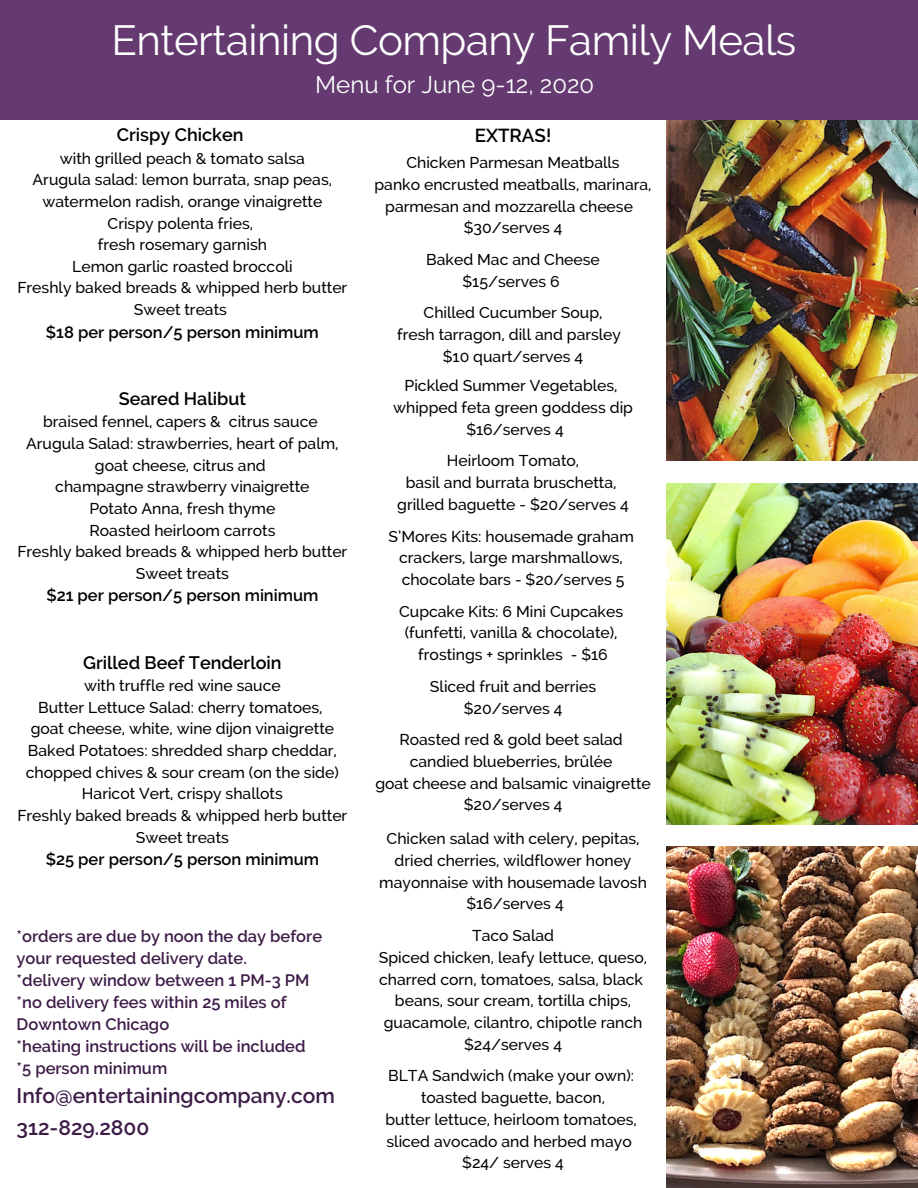
<style>
.page{position:relative;width:918px;height:1188px;background:#fff}
.page>*{position:absolute;margin:0;border:0;box-sizing:border-box;transform-origin:0 0}
.t1{font:42px "Raleway";letter-spacing:-.01em;color:#fff}
.t2{font:24px "Raleway";color:#fff}
.t3{font:600 21px/32.1px "Raleway";color:#3d1b47}
.t4{font:600 18.75px "Raleway";color:#000}
.t5{font:600 18px "Raleway";color:#000}
.t6{font:600 16.5px/21.9px "Raleway";color:#3d1b47}
.t7{font:600 16.5px "Raleway";color:#000}
.t8{font:500 15.75px/21.8px "Raleway";color:#000;text-align:center}
</style>
<div class="page">
<img style="left:666px;top:120px;width:252px;height:341px">
<img style="left:666px;top:483px;width:252px;height:341px">
<img style="left:666px;top:847px;width:252px;height:341px">
<div style="left:0;top:0;width:918px;height:120px;background:#643a71"></div>
<h1 class="t1" style="left:111px;top:16px;width:687px">Entertaining Company Family Meals</h1>
<h2 class="t2" style="left:315px;top:71px;width:281px">Menu for June 9-12, 2020</h2>
<p class="t5" style="left:117px;top:124px;width:128px">Crispy Chicken</p>
<p class="t8" style="left:17px;top:147px;width:331px">with grilled peach &amp; tomato salsa<br>Arugula salad: lemon burrata, snap peas, watermelon radish, orange vinaigrette<br>Crispy polenta fries,<br>fresh rosemary garnish<br>Lemon garlic roasted broccoli<br>Freshly baked breads &amp; whipped herb butter<br>Sweet treats</p>
<p class="t7" style="left:46px;top:322px;width:274px">$18 per person/5 person minimum</p>
<p class="t5" style="left:119px;top:388px;width:129px">Seared Halibut</p>
<p class="t8" style="left:17px;top:411px;width:331px">braised fennel, capers &amp; citrus sauce<br>Arugula Salad: strawberries, heart of palm, goat cheese, citrus and<br>champagne strawberry vinaigrette<br>Potato Anna, fresh thyme<br>Roasted heirloom carrots<br>Freshly baked breads &amp; whipped herb butter<br>Sweet treats</p>
<p class="t7" style="left:46px;top:586px;width:274px">$21 per person/5 person minimum</p>
<p class="t5" style="left:83px;top:652px;width:200px">Grilled Beef Tenderloin</p>
<p class="t8" style="left:17px;top:675px;width:331px">with truffle red wine sauce<br>Butter Lettuce Salad: cherry tomatoes,<br>goat cheese, white, wine dijon vinaigrette Baked Potatoes: shredded sharp cheddar, chopped chives &amp; sour cream (on the side)<br>Haricot Vert, crispy shallots<br>Freshly baked breads &amp; whipped herb butter Sweet treats</p>
<p class="t7" style="left:46px;top:850px;width:275px">$25 per person/5 person minimum</p>
<p class="t6" style="left:17px;top:926px;width:307px">*orders are due by noon the day before your requested delivery date.<br>*delivery window between 1 PM-3 PM *no delivery fees within 25 miles of<br>Downtown Chicago<br>*heating instructions will be included *5 person minimum</p>
<h3 class="t3" style="left:17px;top:1080px;width:320px">Info@entertainingcompany.com<br>312-829.2800</h3>
<p class="t4" style="left:475px;top:124px;width:78px">EXTRAS!</p>
<p class="t8" style="left:375px;top:152px;width:279px">Chicken Parmesan Meatballs<br>panko encrusted meatballs, marinara, parmesan and mozzarella cheese $30/serves 4</p>
<p class="t8" style="left:426px;top:249px;width:175px">Baked Mac and Cheese $15/serves 6</p>
<p class="t8" style="left:397px;top:302px;width:226px">Chilled Cucumber Soup,<br>fresh tarragon, dill and parsley $10 quart/serves 4</p>
<p class="t8" style="left:393px;top:375px;width:241px">Pickled Summer Vegetables, whipped feta green goddess dip $16/serves 4</p>
<p class="t8" style="left:397px;top:450px;width:233px">Heirloom Tomato,<br>basil and burrata bruschetta, grilled baguette - $20/serves 4</p>
<p class="t8" style="left:388px;top:525px;width:247px">S’Mores Kits: housemade graham crackers, large marshmallows, chocolate bars - $20/serves 5</p>
<p class="t8" style="left:399px;top:600px;width:225px">Cupcake Kits: 6 Mini Cupcakes (funfetti, vanilla &amp; chocolate), frostings + sprinkles - $16</p>
<p class="t8" style="left:430px;top:675px;width:168px">Sliced fruit and berries $20/serves 4</p>
<p class="t8" style="left:375px;top:729px;width:277px">Roasted red &amp; gold beet salad candied blueberries, brûlée<br>goat cheese and balsamic vinaigrette $20/serves 4</p>
<p class="t8" style="left:379px;top:828px;width:269px">Chicken salad with celery, pepitas, dried cherries, wildflower honey mayonnaise with housemade lavosh $16/serves 4</p>
<p class="t8" style="left:379px;top:925px;width:270px">Taco Salad<br>Spiced chicken, leafy lettuce, queso, charred corn, tomatoes, salsa, black beans, sour cream, tortilla chips, guacamole, cilantro, chipotle ranch $24/serves 4</p>
<p class="t8" style="left:385px;top:1065px;width:253px">BLTA Sandwich (make your own): toasted baguette, bacon,<br>butter lettuce, heirloom tomatoes, sliced avocado and herbed mayo $24/ serves 4</p>
</div>
